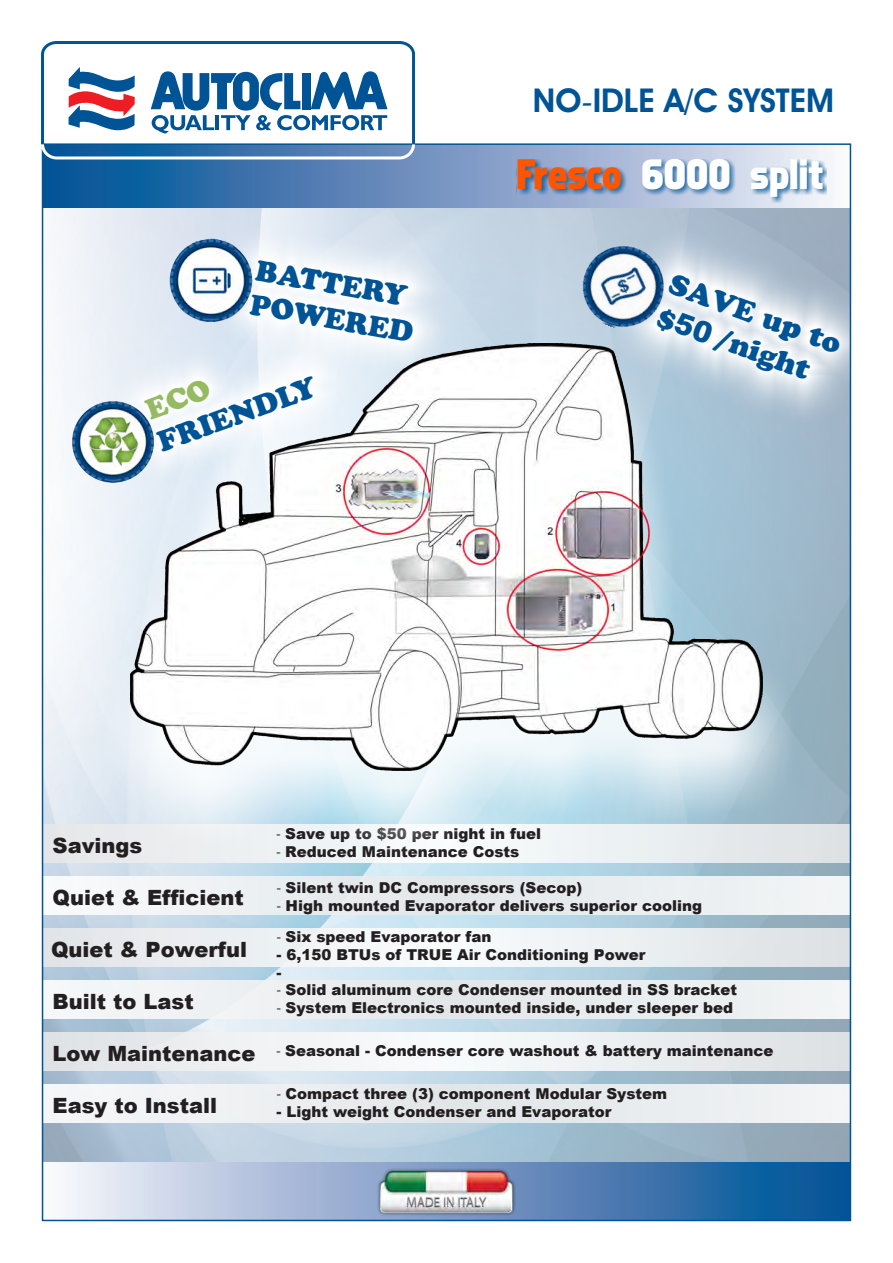
<style>
.page{position:relative;width:893px;height:1263px;background:#fff}
.page>*{position:absolute;margin:0;border:0;box-sizing:border-box;transform-origin:0 0}
.t1{font:39px "Faktos";color:#fff}
.t2{font:700 33px "Avant Garde IT Cby BT";color:#005495}
.t3{font:700 28.8px/34.5px "Cooper Black Std";color:#005495}
.t4{font:900 21px "Arial";color:#231f20}
.t5{font:900 15px/18px "Arial";color:#231f20}
.s1{font-family:"Minion Pro"}
.s2{color:#f50}
.s3{font-family:"Arial";font-weight:900}
.s4{font-family:"Avant Garde IT Cby BT";font-weight:400}
.s5{font-size:21px}
</style>
<div class="page">
<img style="left:45px;top:208px;width:803px;height:954px">
<div style="left:43px;top:144px;width:807px;height:64px;background:linear-gradient(to right,#004891,#f6eef8)"></div>
<div style="left:516px;top:159px;width:311px;height:44px;background:#005495;opacity:.72"></div>
<svg style="left:65px;top:1162px;width:783px;height:56px;background:#779bc5"></svg>
<img style="left:376px;top:1167px;width:141px;height:51px">
<div style="left:603px;top:224px;width:284px;height:206px;background:#fff;opacity:.98"></div>
<img style="left:570px;top:233px;width:108px;height:107px">
<div style="left:208px;top:220px;width:245px;height:162px;background:#fff;opacity:.98"></div>
<img style="left:169px;top:238px;width:85px;height:83px">
<div style="left:43px;top:824px;width:807px;height:38px;background:linear-gradient(to right,#eff2f4,#e9edf0)"></div>
<div style="left:43px;top:876px;width:807px;height:38px;background:#ebeff1"></div>
<div style="left:43px;top:928px;width:807px;height:38px;background:linear-gradient(to right,#eef1f3,#eaedef)"></div>
<div style="left:106px;top:339px;width:245px;height:151px;background:#fff;opacity:.98"></div>
<img style="left:70px;top:399px;width:29px;height:83px">
<div style="left:43px;top:980px;width:807px;height:38px;background:#eceff1"></div>
<div style="left:43px;top:1032px;width:807px;height:38px;background:linear-gradient(to bottom,#eceff1,#eceff1)"></div>
<div style="left:43px;top:1084px;width:807px;height:38px;background:#eceef0"></div>
<div style="left:99px;top:362px;width:695px;height:492px;background:#fff;opacity:.82"></div>
<img style="left:131px;top:343px;width:631px;height:428px">
<svg style="left:41px;top:41px;width:376px;height:120px"></svg>
<svg style="left:144px;top:377px;width:68px;height:43px"></svg>
<h2 class="t2" style="left:533px;top:87px;width:303px">NO<span class="s1">-</span>IDLE A/C SYSTEM</h2>
<h3 class="t3" style="left:259px;top:257px;width:167px;rotate:10deg">BATTERY<br>POWERED</h3>
<h3 class="t3" style="left:154px;top:430px;width:168px;rotate:-20deg">FRIENDLY</h3>
<h1 class="t1" style="left:516px;top:158px;width:309px"><span class="s2">Fresco</span> 6000 split</h1>
<h3 class="t3" style="left:675px;top:271px;width:182px;rotate:20deg">SAVE up to $<span class="s3">50</span> /night</h3>
<h3 class="t4" style="left:53px;top:830px;width:91px">Savings</h3>
<p class="t5" style="left:276px;top:824px;width:266px"><span class="s4">-</span> Save up to $50 per night in fuel</p>
<p class="t5" style="left:276px;top:842px;width:245px"><span class="s4">-</span> Reduced Maintenance Costs</p>
<h3 class="t4" style="left:53px;top:882px;width:193px">Quiet &amp; Efficient</h3>
<h3 class="t4" style="left:51px;top:934px;width:197px">Quiet &amp; Powerful</h3>
<p class="t5" style="left:276px;top:878px;width:307px"><span class="s4">-</span> Silent twin DC Compressors (Secop)</p>
<p class="t5" style="left:276px;top:896px;width:427px"><span class="s4">-</span> High mounted Evaporator delivers superior cooling</p>
<p class="t5" style="left:276px;top:927px;width:216px"><span class="s4">-</span> Six speed Evaporator fan</p>
<p class="t5" style="left:276px;top:945px;width:371px">- 6,150 BTUs of TRUE Air Conditioning Power -</p>
<p class="t5" style="left:276px;top:980px;width:462px"><span class="s4">-</span> Solid aluminum core Condenser mounted in SS bracket</p>
<p class="t5" style="left:276px;top:998px;width:458px"><span class="s4">-</span> System Electronics mounted inside, under sleeper bed</p>
<p class="t5" style="left:53px;top:1041px;width:723px"><span class="s5">Low Maintenance</span> <span class="s4">-</span> Seasonal - Condenser core washout &amp; battery maintenance</p>
<h3 class="t4" style="left:53px;top:1090px;width:166px">Easy to Install</h3>
<h3 class="t4" style="left:53px;top:986px;width:143px">Built to Last</h3>
<p class="t5" style="left:276px;top:1084px;width:392px"><span class="s4">-</span> Compact three (3) component Modular System</p>
<p class="t5" style="left:276px;top:1102px;width:337px">- Light weight Condenser and Evaporator</p>
</div>
